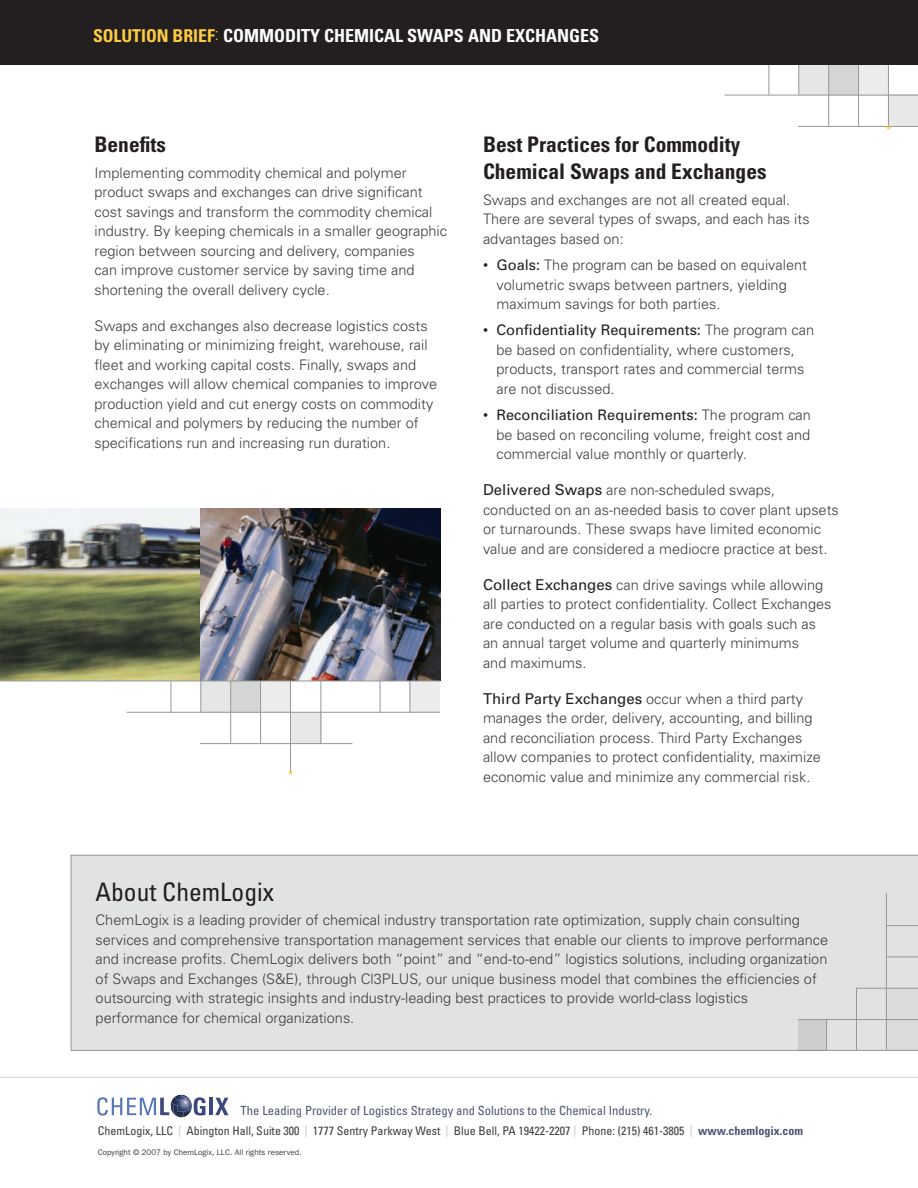
<style>
.page{position:relative;width:918px;height:1188px;background:#fff}
.page>*{position:absolute;margin:0;border:0;box-sizing:border-box;transform-origin:0 0}
.t1{font:condensed 25.5px "Univers";color:#231f20}
.t2{font:700 condensed 21.45px/27px "Univers";color:#231f20}
.t3{font:700 condensed 18px "Univers";color:#fff}
.t4{font:700 condensed 17.7px "Univers";color:#fecc40}
.t5{font:300 14.55px/19.5px "Univers";color:#3e3e3f}
.t6{font:14.55px "Univers";color:#231f20}
.t7{font:condensed 12.6px "Univers";color:#4c5672}
.t8{font:condensed 12px "Univers";color:#3e3e3f}
.Body_Copy{font:8.1px "Franklin Gothic";color:#3e3e3f}
.s1{font-weight:300;font-size:17.85px;color:#fecc40}
.s2{font-weight:400;color:#231f20}
.s3{font-weight:400;font-size:15px;color:#231f20}
.s4{font-size:15.9px;color:#cdced0}
.s5{font-size:16.8px;color:#cdced0}
.s6{font-weight:700;color:#4c5672}
</style>
<div class="page">
<div style="left:71px;top:855px;width:847px;height:196px;background:#e1e2e4"></div>
<hr style="left:0;top:1077px;width:918px;height:1px;background:#d1d2d4">
<div style="left:886px;top:988px;width:32px;height:62px;background:#d9dbdd"></div>
<div style="left:798px;top:1019px;width:29px;height:31px;background:#cdced0"></div>
<hr style="left:886px;top:893px;width:1px;height:157px;background:#95979a">
<hr style="left:856px;top:988px;width:1px;height:62px;background:#95979a">
<hr style="left:826px;top:1020px;width:1px;height:31px;background:#95979a">
<hr style="left:886px;top:957px;width:32px;height:1px;background:#95979a">
<hr style="left:856px;top:988px;width:62px;height:1px;background:#95979a">
<hr style="left:798px;top:1019px;width:120px;height:1px;background:#95979a">
<hr style="left:886px;top:925px;width:32px;height:1px;background:#95979a">
<div style="left:829px;top:34px;width:60px;height:61px;background:#ececec"></div>
<svg style="left:799px;top:65px;width:59px;height:30px;background:#dcdcdc"></svg>
<div style="left:889px;top:94px;width:29px;height:32px;background:#e8e8e8"></div>
<hr style="left:769px;top:34px;width:1px;height:60px;background:#95979a">
<hr style="left:799px;top:34px;width:1px;height:60px;background:#95979a">
<hr style="left:828px;top:34px;width:1px;height:92px;background:#95979a">
<hr style="left:858px;top:34px;width:1px;height:92px;background:#95979a">
<hr style="left:888px;top:34px;width:1px;height:94px;background:#95979a">
<hr style="left:798px;top:126px;width:120px;height:1px;background:#95979a">
<hr style="left:725px;top:95px;width:193px;height:1px;background:#95979a">
<div style="left:0;top:0;width:918px;height:65px;background:#231f20"></div>
<div style="left:410px;top:681px;width:30px;height:31px;background:#ececec"></div>
<hr style="left:380px;top:678px;width:1px;height:35px;background:#95979a">
<hr style="left:410px;top:680px;width:1px;height:32px;background:#95979a">
<div style="left:231px;top:651px;width:60px;height:62px;background:#ececec"></div>
<svg style="left:202px;top:682px;width:58px;height:30px;background:#dcdcdc"></svg>
<div style="left:291px;top:713px;width:30px;height:31px;background:#e8e8e8"></div>
<hr style="left:171px;top:651px;width:1px;height:61px;background:#95979a">
<hr style="left:201px;top:651px;width:1px;height:61px;background:#95979a">
<hr style="left:230px;top:651px;width:1px;height:92px;background:#95979a">
<hr style="left:260px;top:651px;width:1px;height:92px;background:#95979a">
<hr style="left:290px;top:651px;width:1px;height:122px;background:#95979a">
<hr style="left:321px;top:651px;width:1px;height:92px;background:#95979a">
<hr style="left:200px;top:743px;width:152px;height:1px;background:#95979a">
<hr style="left:127px;top:712px;width:313px;height:1px;background:#95979a">
<img style="left:201px;top:508px;width:239px;height:173px">
<img style="left:0;top:508px;width:199px;height:173px">
<hr style="left:0;top:681px;width:440px;height:1px;background:#95979a">
<hr style="left:209px;top:1098px;width:4px;height:17px;background:#3d497e">
<svg style="left:215px;top:1098px;width:13px;height:17px"></svg>
<svg style="left:97px;top:1095px;width:109px;height:22px"></svg>
<p class="t4" style="left:93px;top:25px;width:20px">SOLUTION</p>
<p class="t4" style="left:173px;top:25px;width:20px">BRIEF</p>
<p class="t3" style="left:215px;top:24px;width:384px"><span class="s1">:</span> Commodity Chemical Swaps and Exchanges</p>
<p class="t2" style="left:94px;top:131px;width:73px">Benefits</p>
<p class="t5" style="left:94px;top:163px;width:354px">Implementing commodity chemical and polymer product swaps and exchanges can drive significant cost savings and transform the commodity chemical industry. By keeping chemicals in a smaller geographic region between sourcing and delivery, companies<br>can improve customer service by saving time and shortening the overall delivery cycle.</p>
<p class="t5" style="left:94px;top:316px;width:344px">Swaps and exchanges also decrease logistics costs by eliminating or minimizing freight, warehouse, rail fleet and working capital costs. Finally, swaps and exchanges will allow chemical companies to improve production yield and cut energy costs on commodity chemical and polymers by reducing the number of specifications run and increasing run duration.</p>
<p class="t2" style="left:483px;top:131px;width:285px">Best Practices for Commodity<br>Chemical Swaps and Exchanges</p>
<p class="t5" style="left:483px;top:190px;width:328px">Swaps and exchanges are not all created equal.<br>There are several types of swaps, and each has its advantages based on:</p>
<p class="t5" style="left:496px;top:255px;width:312px"><span class="s2">Goals:</span> The program can be based on equivalent volumetric swaps between partners, yielding maximum savings for both parties.</p>
<p class="t5" style="left:496px;top:320px;width:319px"><span class="s2">Confidentiality Requirements:</span> The program can be based on confidentiality, where customers, products, transport rates and commercial terms are not discussed.</p>
<p class="t5" style="left:496px;top:405px;width:316px;text-align:justify"><span class="s2">Reconciliation Requirements:</span> The program can be based on reconciling volume, freight cost and commercial value monthly or quarterly.</p>
<p class="t5" style="left:483px;top:480px;width:357px"><span class="s3">Delivered Swaps</span> are non-scheduled swaps, conducted on an as-needed basis to cover plant upsets or turnarounds. These swaps have limited economic value and are considered a mediocre practice at best.</p>
<p class="t5" style="left:483px;top:574px;width:350px"><span class="s3">Collect Exchanges</span> can drive savings while allowing all parties to protect confidentiality. Collect Exchanges are conducted on a regular basis with goals such as an annual target volume and quarterly minimums<br>and maximums.</p>
<p class="t5" style="left:483px;top:688px;width:339px"><span class="s3">Third Party Exchanges</span> occur when a third party manages the order, delivery, accounting, and billing and reconciliation process. Third Party Exchanges allow companies to protect confidentiality, maximize economic value and minimize any commercial risk.</p>
<p class="t6" style="left:483px;top:256px;width:7px">•</p>
<p class="t6" style="left:483px;top:321px;width:7px">•</p>
<p class="t6" style="left:483px;top:406px;width:7px">•</p>
<p class="t1" style="left:96px;top:876px;width:180px">About ChemLogix</p>
<p class="t5" style="left:96px;top:910px;width:734px">ChemLogix is a leading provider of chemical industry transportation rate optimization, supply chain consulting services and comprehensive transportation management services that enable our clients to improve performance and increase profits. ChemLogix delivers both “point” and “end-to-end” logistics solutions, including organization of Swaps and Exchanges (S&amp;E), through C|3PLUS, our unique business model that combines the efficiencies of outsourcing with strategic insights and industry-leading best practices to provide world-class logistics performance for chemical organizations.</p>
<p class="t7" style="left:241px;top:1102px;width:413px">The Leading Provider of Logistics Strategy and Solutions to the Chemical Industry.</p>
<p class="t8" style="left:98px;top:1124px;width:707px">ChemLogix, LLC <span class="s4">l</span> Abington Hall, Suite 300 <span class="s4">l</span> 1777 Sentry Parkway West <span class="s4">l</span> Blue Bell, PA 19422-2207 <span class="s5">l</span> Phone: (215) 461-3805 <span class="s5">l</span> <span class="s6">www.chemlogix.com</span></p>
<p class="Body_Copy" style="left:98px;top:1148px;width:205px">Copyright © 2007 by ChemLogix, LLC. All rights reserved.</p>
</div>
